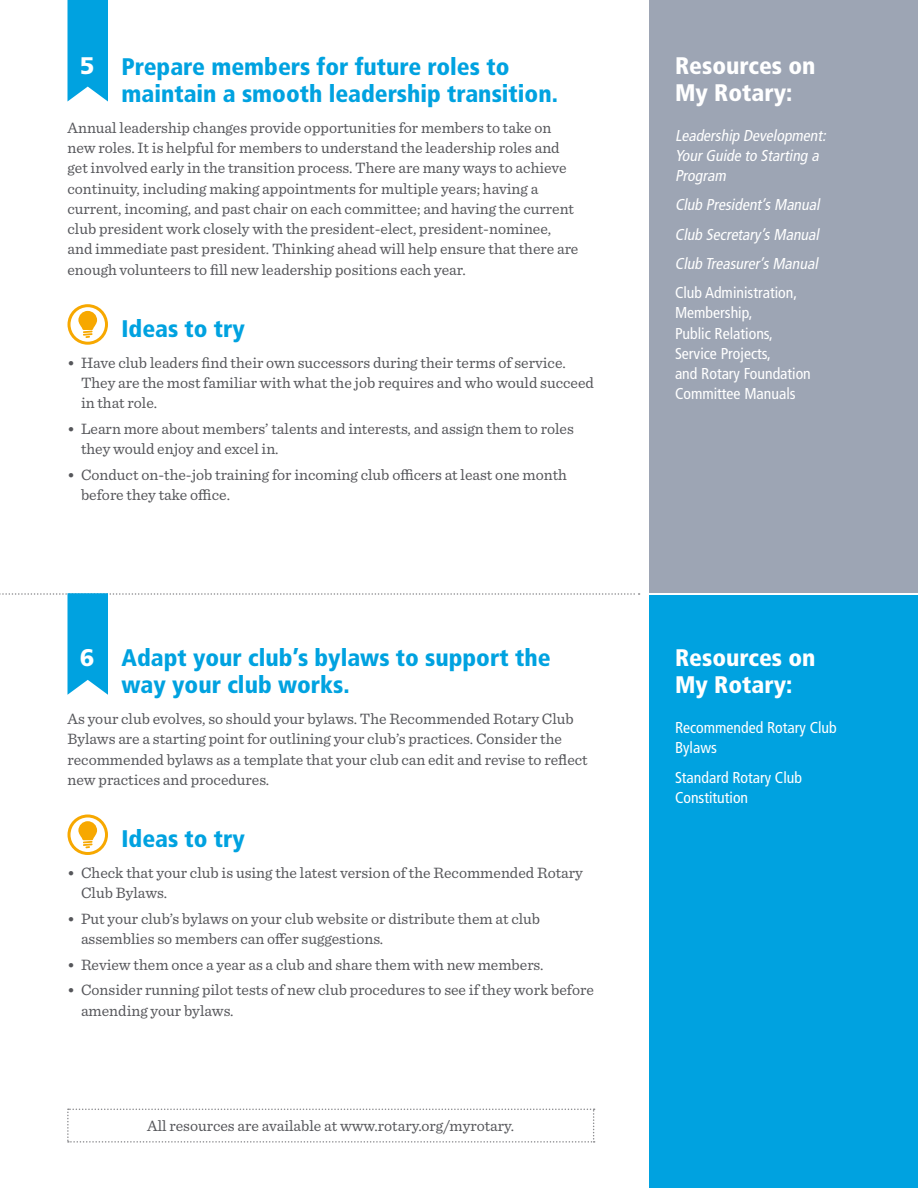
<style>
.page{position:relative;width:918px;height:1188px;background:#fff}
.page>*{position:absolute;margin:0;border:0;box-sizing:border-box;transform-origin:0 0}
.t1{font:900 condensed 24px/27px "Frutiger LT Std";color:#00a2e0}
.t2{font:900 condensed 24px/27px "Frutiger LT Std";color:#fff}
.t3{font:900 24px "Frutiger LT Std";color:#fff}
.t4{font:15.75px/20.2px "Sentinel";color:#55565a}
.t5{font:condensed 15.75px/20.2px "Frutiger LT Std";color:#fff}
.t6{font:italic condensed 15.75px/20.2px "Frutiger LT Std";color:#fff}
.s1{font-weight:600;font-size:15px}
</style>
<div class="page">
<svg style="left:68px;top:0;width:40px;height:102px;background:#14a9e2"></svg>
<div style="left:650px;top:595px;width:268px;height:593px;background:#00a2e0"></div>
<div style="left:650px;top:0;width:268px;height:593px;background:#9da5b4"></div>
<svg style="left:0;top:593px;width:640px;height:102px"></svg>
<svg style="left:67px;top:1109px;width:528px;height:34px"></svg>
<svg style="left:69px;top:306px;width:37px;height:37px"></svg>
<div style="left:68px;top:304px;width:40px;height:41px;border:3px solid #f7a800;border-radius:50%"></div>
<svg style="left:78px;top:311px;width:19px;height:27px"></svg>
<svg style="left:69px;top:816px;width:37px;height:38px"></svg>
<div style="left:68px;top:814px;width:40px;height:41px;border:3px solid #f7a800;border-radius:50%"></div>
<svg style="left:78px;top:821px;width:19px;height:27px"></svg>
<h1 class="t1" style="left:122px;top:53px;width:438px">Prepare members for future roles to maintain a smooth leadership transition.</h1>
<p class="t4" style="left:68px;top:116px;width:512px">Annual leadership changes provide opportunities for members to take on new roles. It is helpful for members to understand the leadership roles and get involved early in the transition process. There are many ways to achieve continuity, including making appointments for multiple years; having a current, incoming, and past chair on each committee; and having the current club president work closely with the president-elect, president-nominee, and immediate past president. Thinking ahead will help ensure that there are enough volunteers to fill new leadership positions each year.</p>
<h1 class="t3" style="left:80px;top:51px;width:16px">5</h1>
<h1 class="t1" style="left:121px;top:315px;width:125px">Ideas to try</h1>
<p class="t4" style="left:81px;top:351px;width:515px;text-indent:-14px"><span class="s1">•</span> Have club leaders find their own successors during their terms of service.<br>They are the most familiar with what the job requires and who would succeed in that role.</p>
<p class="t4" style="left:81px;top:417px;width:494px;text-indent:-14px"><span class="s1">•</span> Learn more about members’ talents and interests, and assign them to roles they would enjoy and excel in.</p>
<p class="t4" style="left:81px;top:463px;width:487px;text-indent:-14px"><span class="s1">•</span> Conduct on-the-job training for incoming club officers at least one month before they take office.</p>
<h1 class="t1" style="left:122px;top:644px;width:431px">Adapt your club’s bylaws to support the way your club works.</h1>
<p class="t4" style="left:68px;top:708px;width:522px">As your club evolves, so should your bylaws. The Recommended Rotary Club Bylaws are a starting point for outlining your club’s practices. Consider the recommended bylaws as a template that your club can edit and revise to reflect new practices and procedures.</p>
<h1 class="t3" style="left:80px;top:643px;width:16px">6</h1>
<h1 class="t1" style="left:121px;top:825px;width:125px">Ideas to try</h1>
<p class="t4" style="left:81px;top:862px;width:504px;text-indent:-14px"><span class="s1">•</span> Check that your club is using the latest version of the Recommended Rotary<br>Club Bylaws.</p>
<p class="t4" style="left:81px;top:907px;width:461px;text-indent:-14px"><span class="s1">•</span> Put your club’s bylaws on your club website or distribute them at club assemblies so members can offer suggestions.</p>
<p class="t4" style="left:68px;top:953px;width:478px"><span class="s1">•</span> Review them once a year as a club and share them with new members.</p>
<p class="t4" style="left:81px;top:979px;width:514px;text-indent:-14px"><span class="s1">•</span> Consider running pilot tests of new club procedures to see if they work before amending your bylaws.</p>
<p class="t4" style="left:147px;top:1114px;width:369px">All resources are available at www.rotary.org/myrotary.</p>
<h1 class="t2" style="left:675px;top:52px;width:142px">Resources on<br>My Rotary:</h1>
<p class="t6" style="left:675px;top:125px;width:156px">Leadership Development:<br>YourGuide to Starting a<br>Program</p>
<p class="t6" style="left:675px;top:190px;width:149px;line-height:29.2px;text-align:justify">Club President’sManual Club Secretary ’sManual Club Treasurer’sManual</p>
<p class="t5" style="left:675px;top:283px;width:137px">Club Administration,<br>Membership,<br>Public Relations,<br>Service Projects,<br>and Rotary Foundation<br>Committee Manuals</p>
<h1 class="t2" style="left:675px;top:644px;width:142px">Resources on<br>My Rotary:</h1>
<p class="t5" style="left:675px;top:718px;width:163px">Recommended Rotary Club<br>Bylaws</p>
<p class="t5" style="left:675px;top:767px;width:129px">Standard Rotary Club<br>Constitution</p>
</div>
